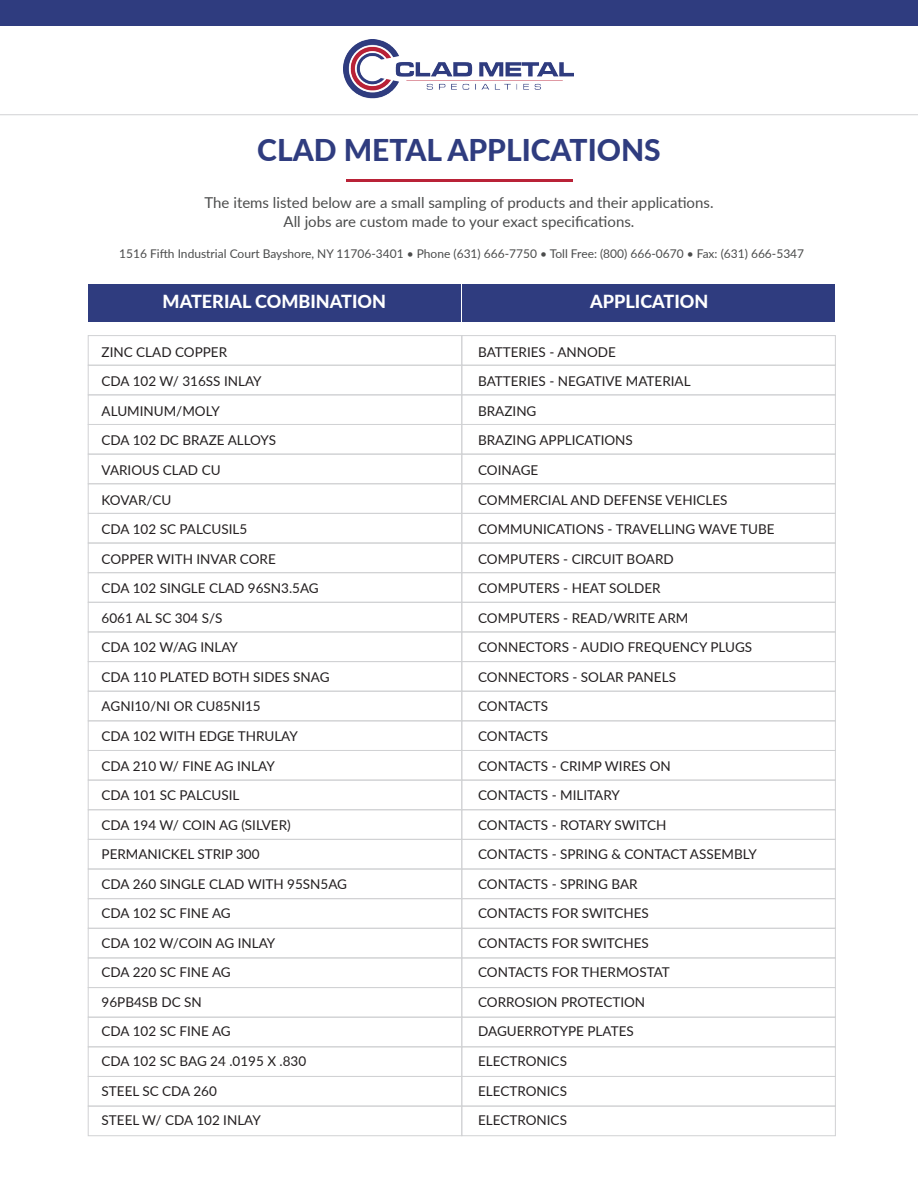
<style>
.page{position:relative;width:918px;height:1188px;background:#fff}
.page>*{position:absolute;margin:0;border:0;box-sizing:border-box;transform-origin:0 0}
.t1{font:800 30px "Lato";color:#2f3c7f}
.t2{font:800 18px "Lato";color:#fff}
.t3{font:15px/19.5px "Lato";color:#4b4c4c;text-align:center}
.t4{font:13.5px/29.5px "Lato";color:#231f20}
.t5{font:12px "Lato";color:#4b4c4c}
</style>
<div class="page">
<img style="left:344px;top:40px;width:230px;height:59px">
<div style="left:0;top:0;width:918px;height:26px;background:#2f3c7f"></div>
<hr style="left:346px;top:180px;width:226px;height:2px;background:#b92237">
<hr style="left:0;top:114px;width:918px;height:1px;background:#d1d2d4">
<div style="left:88px;top:335px;width:374px;height:31px;border:1px solid #d1d2d4"></div>
<div style="left:461px;top:335px;width:375px;height:31px;border:1px solid #d1d2d4"></div>
<div style="left:88px;top:365px;width:374px;height:30px;border:1px solid #d1d2d4"></div>
<div style="left:461px;top:365px;width:375px;height:30px;border:1px solid #d1d2d4"></div>
<div style="left:88px;top:394px;width:374px;height:31px;border:1px solid #d1d2d4"></div>
<div style="left:461px;top:394px;width:375px;height:31px;border:1px solid #d1d2d4"></div>
<div style="left:88px;top:424px;width:374px;height:31px;border:1px solid #d1d2d4"></div>
<div style="left:461px;top:424px;width:375px;height:31px;border:1px solid #d1d2d4"></div>
<div style="left:88px;top:454px;width:374px;height:30px;border:1px solid #d1d2d4"></div>
<div style="left:461px;top:454px;width:375px;height:30px;border:1px solid #d1d2d4"></div>
<div style="left:88px;top:483px;width:374px;height:31px;border:1px solid #d1d2d4"></div>
<div style="left:461px;top:483px;width:375px;height:31px;border:1px solid #d1d2d4"></div>
<div style="left:88px;top:513px;width:374px;height:30px;border:1px solid #d1d2d4"></div>
<div style="left:461px;top:513px;width:375px;height:30px;border:1px solid #d1d2d4"></div>
<div style="left:88px;top:543px;width:374px;height:30px;border:1px solid #d1d2d4"></div>
<div style="left:461px;top:543px;width:375px;height:30px;border:1px solid #d1d2d4"></div>
<div style="left:88px;top:572px;width:374px;height:31px;border:1px solid #d1d2d4"></div>
<div style="left:461px;top:572px;width:375px;height:31px;border:1px solid #d1d2d4"></div>
<div style="left:88px;top:602px;width:374px;height:30px;border:1px solid #d1d2d4"></div>
<div style="left:461px;top:602px;width:375px;height:30px;border:1px solid #d1d2d4"></div>
<div style="left:88px;top:632px;width:374px;height:30px;border:1px solid #d1d2d4"></div>
<div style="left:461px;top:632px;width:375px;height:30px;border:1px solid #d1d2d4"></div>
<div style="left:88px;top:661px;width:374px;height:31px;border:1px solid #d1d2d4"></div>
<div style="left:461px;top:661px;width:375px;height:31px;border:1px solid #d1d2d4"></div>
<div style="left:88px;top:691px;width:374px;height:30px;border:1px solid #d1d2d4"></div>
<div style="left:461px;top:691px;width:375px;height:30px;border:1px solid #d1d2d4"></div>
<div style="left:88px;top:720px;width:374px;height:31px;border:1px solid #d1d2d4"></div>
<div style="left:461px;top:720px;width:375px;height:31px;border:1px solid #d1d2d4"></div>
<div style="left:88px;top:750px;width:374px;height:30px;border:1px solid #d1d2d4"></div>
<div style="left:461px;top:750px;width:375px;height:30px;border:1px solid #d1d2d4"></div>
<div style="left:88px;top:780px;width:374px;height:30px;border:1px solid #d1d2d4"></div>
<div style="left:461px;top:780px;width:375px;height:30px;border:1px solid #d1d2d4"></div>
<div style="left:88px;top:809px;width:374px;height:31px;border:1px solid #d1d2d4"></div>
<div style="left:461px;top:809px;width:375px;height:31px;border:1px solid #d1d2d4"></div>
<div style="left:88px;top:839px;width:374px;height:30px;border:1px solid #d1d2d4"></div>
<div style="left:461px;top:839px;width:375px;height:30px;border:1px solid #d1d2d4"></div>
<div style="left:88px;top:869px;width:374px;height:30px;border:1px solid #d1d2d4"></div>
<div style="left:461px;top:869px;width:375px;height:30px;border:1px solid #d1d2d4"></div>
<div style="left:88px;top:898px;width:374px;height:31px;border:1px solid #d1d2d4"></div>
<div style="left:461px;top:898px;width:375px;height:31px;border:1px solid #d1d2d4"></div>
<div style="left:88px;top:928px;width:374px;height:30px;border:1px solid #d1d2d4"></div>
<div style="left:461px;top:928px;width:375px;height:30px;border:1px solid #d1d2d4"></div>
<div style="left:88px;top:958px;width:374px;height:30px;border:1px solid #d1d2d4"></div>
<div style="left:461px;top:958px;width:375px;height:30px;border:1px solid #d1d2d4"></div>
<div style="left:88px;top:987px;width:374px;height:31px;border:1px solid #d1d2d4"></div>
<div style="left:461px;top:987px;width:375px;height:31px;border:1px solid #d1d2d4"></div>
<div style="left:88px;top:1017px;width:374px;height:30px;border:1px solid #d1d2d4"></div>
<div style="left:461px;top:1017px;width:375px;height:30px;border:1px solid #d1d2d4"></div>
<div style="left:88px;top:1046px;width:374px;height:31px;border:1px solid #d1d2d4"></div>
<div style="left:461px;top:1046px;width:375px;height:31px;border:1px solid #d1d2d4"></div>
<div style="left:88px;top:284px;width:373px;height:38px;background:#2f3c7f"></div>
<div style="left:463px;top:284px;width:372px;height:38px;background:#2f3c7f"></div>
<div style="left:88px;top:1076px;width:374px;height:30px;border:1px solid #d1d2d4"></div>
<div style="left:461px;top:1076px;width:375px;height:30px;border:1px solid #d1d2d4"></div>
<div style="left:88px;top:1106px;width:374px;height:30px;border:1px solid #d1d2d4"></div>
<div style="left:461px;top:1106px;width:375px;height:30px;border:1px solid #d1d2d4"></div>
<h1 class="t1" style="left:257px;top:128px;width:405px">CLAD METAL APPLICATIONS</h1>
<p class="t3" style="left:205px;top:192px;width:510px">The items listed below are a small sampling of products and their applications.<br>All jobs are custom made to your exact specifications.</p>
<p class="t5" style="left:119px;top:245px;width:687px">1516 Fifth Industrial Court Bayshore, NY 11706-3401 • Phone (631) 666-7750 • Toll Free: (800) 666-0670 • Fax: (631) 666-5347</p>
<h2 class="t2" style="left:163px;top:288px;width:225px">MATERIAL COMBINATION</h2>
<h2 class="t2" style="left:590px;top:288px;width:120px">APPLICATION</h2>
<p class="t4" style="left:102px;top:337px;width:247px">ZINC CLAD COPPER<br>CDA 102 W/ 316SS INLAY<br>ALUMINUM/MOLY<br>CDA 102 DC BRAZE ALLOYS<br>VARIOUS CLAD CU<br>KOVAR/CU<br>CDA 102 SC PALCUSIL5<br>COPPER WITH INVAR CORE<br>CDA 102 SINGLE CLAD 96SN3.5AG<br>6061 AL SC 304 S/S<br>CDA 102 W/AG INLAY<br>CDA 110 PLATED BOTH SIDES SNAG<br>AGNI10/NI OR CU85NI15<br>CDA 102 WITH EDGE THRULAY<br>CDA 210 W/ FINE AG INLAY<br>CDA 101 SC PALCUSIL<br>CDA 194 W/ COIN AG (SILVER)<br>PERMANICKEL STRIP 300<br>CDA 260 SINGLE CLAD WITH 95SN5AG<br>CDA 102 SC FINE AG<br>CDA 102 W/COIN AG INLAY<br>CDA 220 SC FINE AG<br>96PB4SB DC SN<br>CDA 102 SC FINE AG<br>CDA 102 SC BAG 24 .0195 X .830<br>STEEL SC CDA 260<br>STEEL W/ CDA 102 INLAY</p>
<p class="t4" style="left:478px;top:337px;width:298px">BATTERIES - ANNODE<br>BATTERIES - NEGATIVE MATERIAL<br>BRAZING<br>BRAZING APPLICATIONS<br>COINAGE<br>COMMERCIAL AND DEFENSE VEHICLES<br>COMMUNICATIONS - TRAVELLING WAVE TUBE<br>COMPUTERS - CIRCUIT BOARD<br>COMPUTERS - HEAT SOLDER<br>COMPUTERS - READ/WRITE ARM<br>CONNECTORS - AUDIO FREQUENCY PLUGS<br>CONNECTORS - SOLAR PANELS<br>CONTACTS<br>CONTACTS<br>CONTACTS - CRIMP WIRES ON<br>CONTACTS - MILITARY<br>CONTACTS - ROTARY SWITCH<br>CONTACTS - SPRING &amp; CONTACT ASSEMBLY<br>CONTACTS - SPRING BAR<br>CONTACTS FOR SWITCHES<br>CONTACTS FOR SWITCHES<br>CONTACTS FOR THERMOSTAT<br>CORROSION PROTECTION<br>DAGUERROTYPE PLATES<br>ELECTRONICS<br>ELECTRONICS<br>ELECTRONICS</p>
</div>
